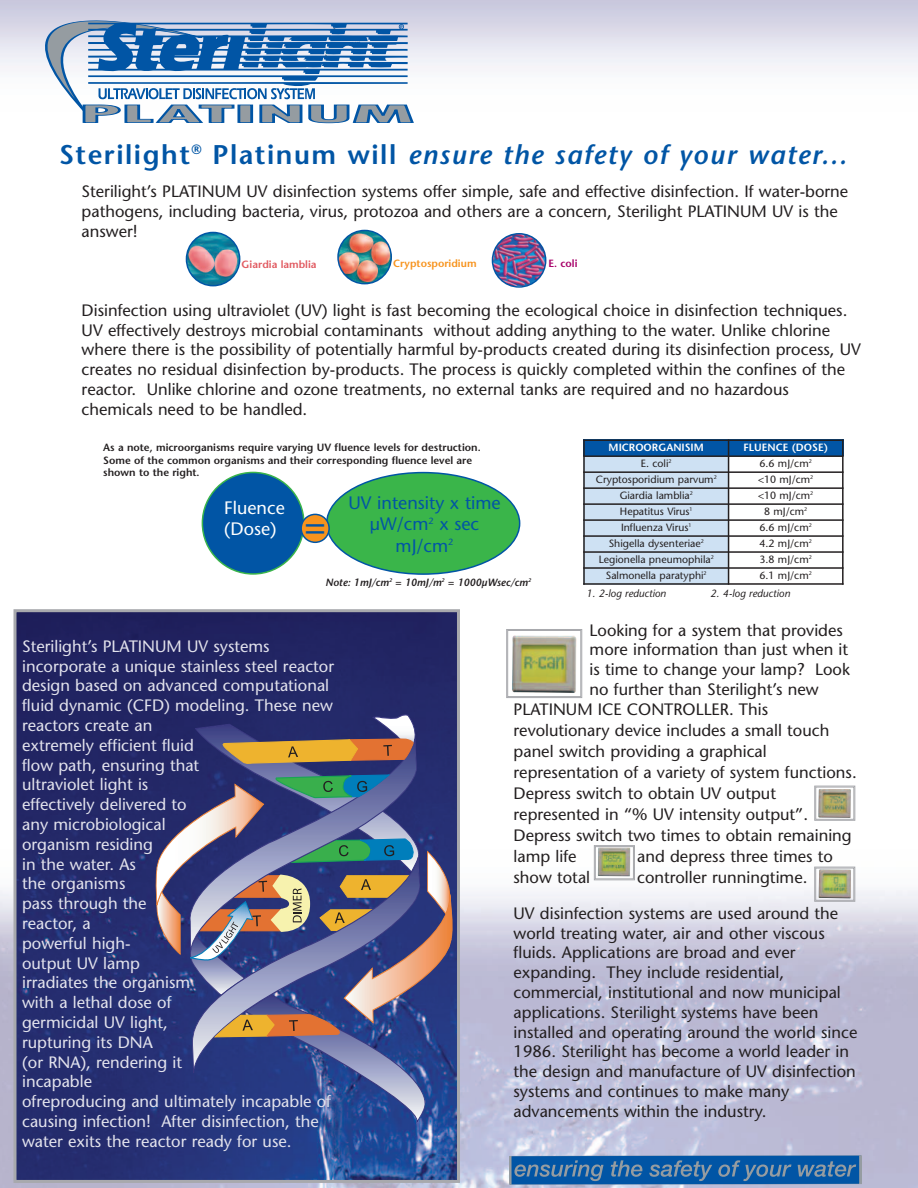
<style>
.page{position:relative;width:918px;height:1188px;background:#fff}
.page>*{position:absolute;margin:0;border:0;box-sizing:border-box;transform-origin:0 0}
.t1{font:36px "Stone Sans";color:#0155a5}
.t2{font:italic 600 27px "Stone Sans";letter-spacing:.055em;color:#0155a5}
.t3{font:18px/21.6px "Stone Sans";color:#0155a5;text-align:center}
.t4{font:18px/21.6px "Stone Sans";color:#fff}
.t5{font:16.5px/19.8px "Stone Sans";color:#231f20}
.t6{font:16.5px/19.8px "Stone Sans";color:#e2e2ec}
.t7{font:10.5px "Stone Sans";color:#231f20}
.t8{font:600 10.5px/12.6px "Stone Sans";color:#231f20}
.t9{font:italic 600 10.5px "Stone Sans";color:#231f20}
.t10{font:italic 10.5px "Stone Sans";color:#231f20}
.t11{font:600 10.5px "Stone Sans";color:#fff}
.t12{font:600 10.5px "Stone Sans";color:#f7931d}
.t13{font:600 10.5px "Stone Sans";color:#e15a61}
.t14{font:600 10.5px "Stone Sans";color:#a70169}
.s1{font-style:normal}
</style>
<div class="page">
<img style="left:0;top:0;width:917px;height:1188px">
<svg style="left:186px;top:232px;width:54px;height:54px"></svg>
<img style="left:337px;top:230px;width:55px;height:54px">
<img style="left:492px;top:233px;width:54px;height:55px">
<svg style="left:46px;top:20px;width:367px;height:104px"></svg>
<div style="left:583px;top:439px;width:146px;height:17px;background:#0155a5"></div>
<div style="left:729px;top:439px;width:115px;height:17px;background:#0155a5"></div>
<div style="left:583px;top:456px;width:146px;height:16px;background:#cee1f3"></div>
<div style="left:729px;top:456px;width:115px;height:16px;background:#fff"></div>
<div style="left:583px;top:472px;width:146px;height:16px;background:#cee1f3"></div>
<div style="left:729px;top:472px;width:115px;height:16px;background:#fff"></div>
<div style="left:583px;top:488px;width:146px;height:16px;background:#cee1f3"></div>
<div style="left:729px;top:488px;width:115px;height:16px;background:#fff"></div>
<div style="left:583px;top:504px;width:146px;height:16px;background:#cee1f3"></div>
<div style="left:729px;top:504px;width:115px;height:16px;background:#fff"></div>
<div style="left:583px;top:520px;width:146px;height:16px;background:#cee1f3"></div>
<div style="left:729px;top:520px;width:115px;height:16px;background:#fff"></div>
<div style="left:583px;top:536px;width:146px;height:16px;background:#cee1f3"></div>
<div style="left:729px;top:536px;width:115px;height:16px;background:#fff"></div>
<div style="left:583px;top:552px;width:146px;height:16px;background:#cee1f3"></div>
<div style="left:729px;top:552px;width:115px;height:16px;background:#fff"></div>
<div style="left:583px;top:568px;width:146px;height:17px;background:#cee1f3"></div>
<div style="left:729px;top:568px;width:115px;height:17px;background:#fff"></div>
<hr style="left:583px;top:439px;width:2px;height:146px;background:#231f20">
<hr style="left:728px;top:439px;width:1px;height:146px;background:#231f20">
<hr style="left:842px;top:439px;width:2px;height:146px;background:#231f20">
<hr style="left:583px;top:439px;width:261px;height:2px;background:#231f20">
<hr style="left:583px;top:455px;width:261px;height:2px;background:#231f20">
<hr style="left:583px;top:471px;width:261px;height:2px;background:#231f20">
<hr style="left:583px;top:487px;width:261px;height:2px;background:#231f20">
<hr style="left:583px;top:503px;width:261px;height:2px;background:#231f20">
<hr style="left:583px;top:519px;width:261px;height:2px;background:#231f20">
<hr style="left:583px;top:535px;width:261px;height:2px;background:#231f20">
<hr style="left:583px;top:551px;width:261px;height:2px;background:#231f20">
<hr style="left:583px;top:567px;width:261px;height:2px;background:#231f20">
<hr style="left:583px;top:583px;width:261px;height:2px;background:#231f20">
<svg style="left:202px;top:472px;width:318px;height:103px"></svg>
<svg style="left:509px;top:1155px;width:352px;height:30px;background:#2667a6"></svg>
<img style="left:18px;top:613px;width:438px;height:566px">
<div style="left:14px;top:609px;width:446px;height:574px;border:3px solid #a8a9ad"></div>
<svg style="left:156px;top:714px;width:297px;height:409px;background:#5c6086"></svg>
<img style="left:818px;top:789px;width:33px;height:28px">
<div style="left:814px;top:786px;width:41px;height:35px;border:1px solid #a8a9ad"></div>
<div style="left:816px;top:787px;width:38px;height:32px;border:1px solid #a8a9ad"></div>
<img style="left:819px;top:870px;width:32px;height:28px">
<div style="left:814px;top:867px;width:41px;height:35px;border:1px solid #a8a9ad"></div>
<div style="left:816px;top:868px;width:38px;height:32px;border:1px solid #a8a9ad"></div>
<img style="left:598px;top:848px;width:32px;height:28px">
<div style="left:594px;top:845px;width:41px;height:35px;border:1px solid #a8a9ad"></div>
<div style="left:595px;top:846px;width:39px;height:33px;border:1px solid #a8a9ad"></div>
<img style="left:512px;top:635px;width:64px;height:58px">
<div style="left:506px;top:629px;width:76px;height:69px;border:1px solid #a8a9ad"></div>
<div style="left:508px;top:630px;width:73px;height:67px;border:1px solid #a8a9ad"></div>
<h2 class="t2" style="left:59px;top:144px;width:789px"><span class="s1">Sterilight</span><sup>®</sup> <span class="s1">Platinum will</span> ensure the safety of your water...</h2>
<p class="t5" style="left:82px;top:183px;width:768px">Sterilight’s PLATINUM UV disinfection systems offer simple, safe and effective disinfection. If water-borne pathogens, including bacteria, virus, protozoa and others are a concern, Sterilight PLATINUM UV is the answer!</p>
<p class="t13" style="left:242px;top:260px;width:76px">Giardia lamblia</p>
<p class="t12" style="left:393px;top:259px;width:85px">Cryptosporidium</p>
<p class="t14" style="left:548px;top:259px;width:31px">E. coli</p>
<p class="t5" style="left:82px;top:302px;width:781px">Disinfection using ultraviolet (UV) light is fast becoming the ecological choice in disinfection techniques.<br>UV effectively destroys microbial contaminants without adding anything to the water. Unlike chlorine where there is the possibility of potentially harmful by-products created during its disinfection process, UV creates no residual disinfection by-products. The process is quickly completed within the confines of the reactor. Unlike chlorine and ozone treatments, no external tanks are required and no hazardous chemicals need to be handled.</p>
<p class="t8" style="left:103px;top:442px;width:379px">As a note, microorganisms require varying UV fluence levels for destruction.<br>Some of the common organisms and their corresponding fluence level are shown to the right.</p>
<p class="t4" style="left:224px;top:498px;width:62px">Fluence (Dose)</p>
<p class="t3" style="left:348px;top:493px;width:154px">UV intensity x time µW/cm<sup>2</sup> x sec</p>
<h1 class="t1" style="left:305px;top:511px;width:22px">=</h1>
<p class="t3" style="left:396px;top:537px;width:59px">mJ/cm<sup>2</sup></p>
<p class="t9" style="left:326px;top:578px;width:207px">Note: 1mJ/cm<sup>2</sup> = 10mJ/m<sup>2</sup> = 1000µWsec/cm<sup>2</sup></p>
<p class="t11" style="left:609px;top:443px;width:97px">MICROORGANISIM</p>
<p class="t11" style="left:743px;top:443px;width:86px">FLUENCE (DOSE)</p>
<p class="t7" style="left:641px;top:459px;width:32px">E. coli<sup>2</sup></p>
<p class="t7" style="left:760px;top:459px;width:54px">6.6 mJ/cm<sup>2</sup></p>
<p class="t7" style="left:596px;top:475px;width:122px">Cryptosporidium parvum<sup>2</sup></p>
<p class="t7" style="left:758px;top:475px;width:57px">&lt;10 mJ/cm<sup>2</sup></p>
<p class="t7" style="left:620px;top:491px;width:75px">Giardia lamblia<sup>2</sup></p>
<p class="t7" style="left:758px;top:491px;width:57px">&lt;10 mJ/cm<sup>2</sup></p>
<p class="t7" style="left:620px;top:507px;width:74px">Hepatitus Virus<sup>1</sup></p>
<p class="t7" style="left:764px;top:507px;width:45px">8 mJ/cm<sup>2</sup></p>
<p class="t7" style="left:621px;top:523px;width:72px">Influenza Virus<sup>1</sup></p>
<p class="t7" style="left:760px;top:523px;width:54px">6.6 mJ/cm<sup>2</sup></p>
<p class="t7" style="left:609px;top:539px;width:96px">Shigella dysenteriae<sup>2</sup></p>
<p class="t7" style="left:760px;top:539px;width:54px">4.2 mJ/cm<sup>2</sup></p>
<p class="t7" style="left:599px;top:555px;width:116px">Legionella pneumophila<sup>2</sup></p>
<p class="t7" style="left:760px;top:555px;width:54px">3.8 mJ/cm<sup>2</sup></p>
<p class="t7" style="left:606px;top:571px;width:102px">Salmonella paratyphi<sup>2</sup></p>
<p class="t7" style="left:760px;top:571px;width:54px">6.1 mJ/cm<sup>2</sup></p>
<p class="t10" style="left:587px;top:589px;width:81px">1. 2-log reduction</p>
<p class="t10" style="left:711px;top:589px;width:81px">2. 4-log reduction</p>
<p class="t6" style="left:22px;top:638px;width:314px">Sterilight’s PLATINUM UV systems incorporate a unique stainless steel reactor design based on advanced computational fluid dynamic (CFD) modeling. These new reactors create an<br>extremely efficient fluid<br>flow path, ensuring that<br>ultraviolet light is<br>effectively delivered to<br>any microbiological<br>organism residing<br>in the water. As<br>the organisms<br>pass through the<br>reactor, a<br>powerful high-<br>output UV lamp<br>irradiates the organism<br>with a lethal dose of<br>germicidal UV light,<br>rupturing its DNA<br>(or RNA), rendering it<br>incapable<br>ofreproducing and ultimately incapable of causing infection! After disinfection, the water exits the reactor ready for use.</p>
<p class="t5" style="left:590px;top:622px;width:255px">Looking for a system that provides</p>
<p class="t5" style="left:590px;top:641px;width:260px">more information than just when it</p>
<p class="t5" style="left:590px;top:661px;width:262px">is time to change your lamp? Look</p>
<p class="t5" style="left:590px;top:681px;width:230px">no further than Sterilight’s new</p>
<p class="t5" style="left:514px;top:701px;width:256px">PLATINUM ICE CONTROLLER. This</p>
<p class="t5" style="left:514px;top:722px;width:317px">revolutionary device includes a small touch</p>
<p class="t5" style="left:514px;top:743px;width:255px">panel switch providing a graphical</p>
<p class="t5" style="left:514px;top:764px;width:345px">representation of a variety of system functions.</p>
<p class="t5" style="left:514px;top:785px;width:264px">Depress switch to obtain UV output</p>
<p class="t5" style="left:514px;top:806px;width:296px">represented in “% UV intensity output”.</p>
<p class="t5" style="left:514px;top:827px;width:340px">Depress switch two times to obtain remaining</p>
<p class="t5" style="left:514px;top:848px;width:65px">lamp life</p>
<p class="t5" style="left:637px;top:848px;width:197px">and depress three times to</p>
<p class="t5" style="left:514px;top:869px;width:78px">show total</p>
<p class="t5" style="left:514px;top:861px;width:326px;line-height:36px;text-indent:124px">controller runningtime.<br>UV disinfection systems are used around the</p>
<p class="t5" style="left:514px;top:925px;width:345px">world treating water, air and other viscous fluids. Applications are broad and ever expanding. They include residential, commercial, institutional and now municipal applications. Sterilight systems have been installed and operating around the world since 1986. Sterilight has become a world leader in the design and manufacture of UV disinfection systems and continues to make many advancements within the industry.</p>
</div>
